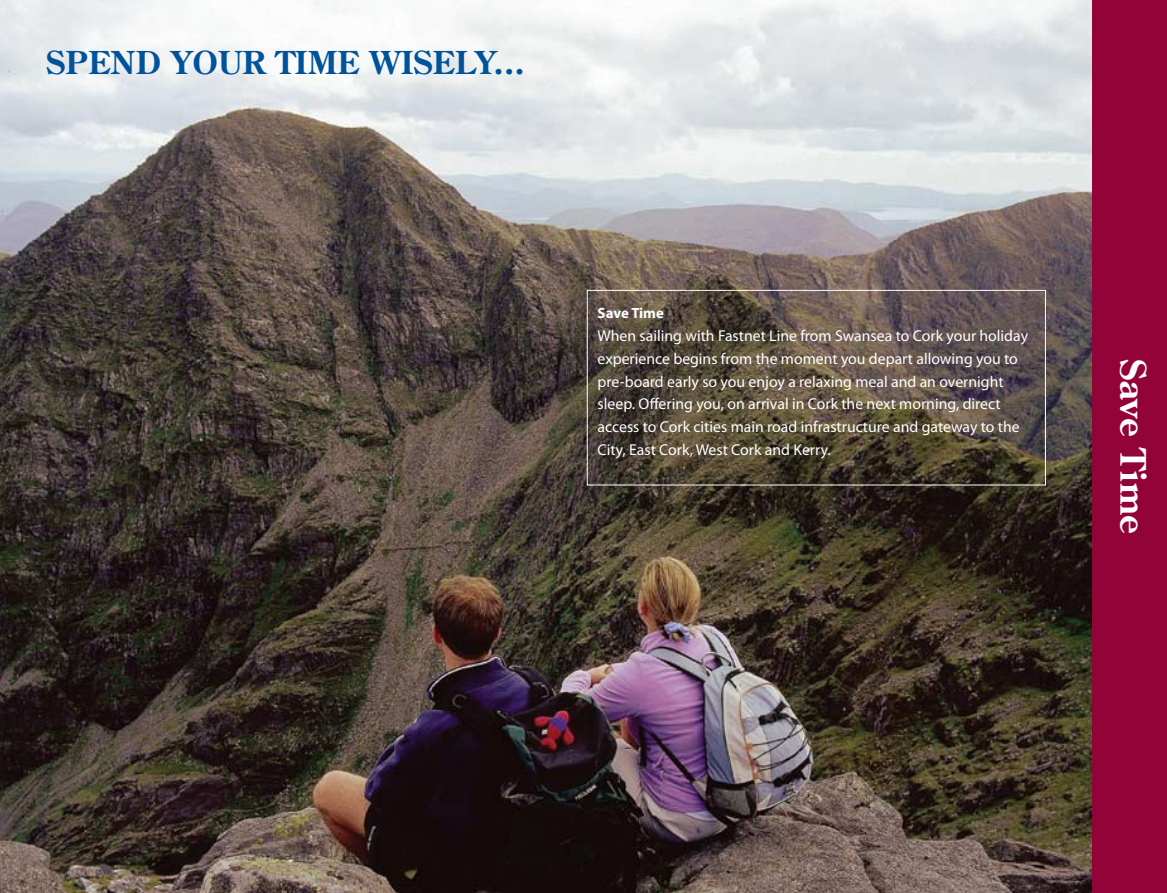
<style>
.page{position:relative;width:1167px;height:893px;background:#fff}
.page>*{position:absolute;margin:0;border:0;box-sizing:border-box;transform-origin:0 0}
.t1{font:700 35px "Century Old Style Std";color:#fff}
.t2{font:700 31.5px "Century Old Style Std";color:#00539b}
.t3{font:15.75px/22.8px "Myriad Pro";color:#fff}
.t4{font:700 14.88px "Myriad Pro";letter-spacing:-.005em;color:#fff}
</style>
<div class="page">
<img style="left:0;top:0;width:1091px;height:893px">
<div style="left:1091px;top:0;width:75px;height:893px;background:#920437"></div>
<div style="left:586px;top:290px;width:459px;height:195px;border:1px solid #fff"></div>
<h2 class="t2" style="left:46px;top:42px;width:480px">SPEND YOUR TIME WISELY...</h2>
<p class="t4" style="left:597px;top:304px;width:68px">Save Time</p>
<p class="t3" style="left:597px;top:324px;width:432px">When sailing with Fastnet Line from Swansea to Cork your holiday experience begins from the moment you depart allowing you to pre-board early so you enjoy a relaxing meal and an overnight sleep. Offering you, on arrival in Cork the next morning, direct access to Cork cities main road infrastructure and gateway to the City, East Cork, West Cork and Kerry.</p>
<h1 class="t1" style="left:1155px;top:359px;width:176px;rotate:90deg">SAVE TIME</h1>
</div>
